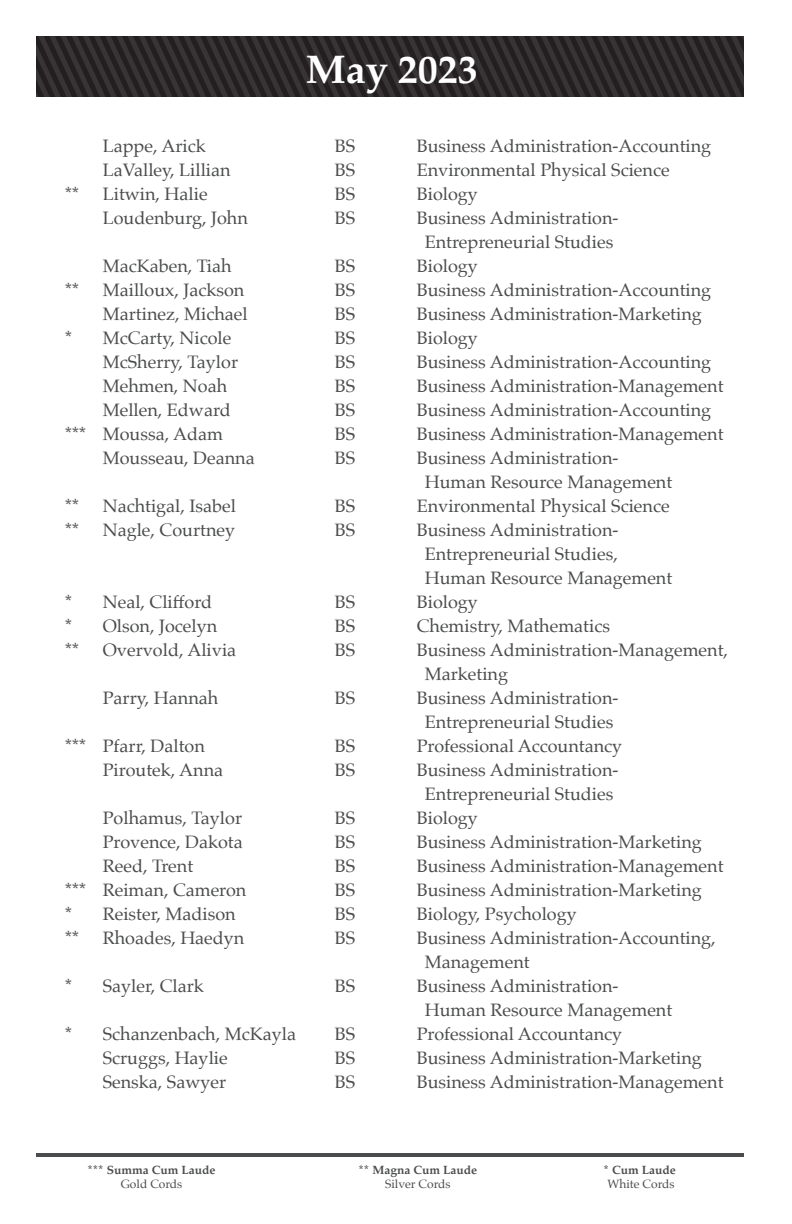
<style>
.page{position:relative;width:792px;height:1224px;background:#fff}
.page>*{position:absolute;margin:0;border:0;box-sizing:border-box;transform-origin:0 0}
.Headline{font:700 40px "Palatino";color:#fff}
.list_of_names{font:18px "Palatino";color:#4b4c4d}
.t1{font:700 12px "Palatino";color:#4b4c4d}
.t2{font:12px "Palatino";color:#4b4c4d}
</style>
<div class="page">
<svg style="left:36px;top:36px;width:708px;height:61px;background:#2d292a"></svg>
<hr style="left:36px;top:1153px;width:708px;height:4px;background:#4b4c4d">
<p class="Headline" style="left:306px;top:36px;width:174px">May 2023</p>
<p class="list_of_names" style="left:103px;top:131px;width:104px">Lappe, Arick</p>
<p class="list_of_names" style="left:335px;top:131px;width:22px">BS</p>
<p class="list_of_names" style="left:417px;top:131px;width:296px">Business Administration-Accounting</p>
<p class="list_of_names" style="left:103px;top:155px;width:129px">LaValley, Lillian</p>
<p class="list_of_names" style="left:335px;top:155px;width:22px">BS</p>
<p class="list_of_names" style="left:417px;top:155px;width:254px">Environmental Physical Science</p>
<p class="list_of_names" style="left:65px;top:179px;width:16px">**</p>
<p class="list_of_names" style="left:103px;top:179px;width:106px">Litwin, Halie</p>
<p class="list_of_names" style="left:335px;top:179px;width:22px">BS</p>
<p class="list_of_names" style="left:417px;top:179px;width:63px">Biology</p>
<p class="list_of_names" style="left:103px;top:203px;width:147px">Loudenburg, John</p>
<p class="list_of_names" style="left:335px;top:203px;width:22px">BS</p>
<p class="list_of_names" style="left:417px;top:203px;width:203px">Business Administration-</p>
<p class="list_of_names" style="left:425px;top:227px;width:190px">Entrepreneurial Studies</p>
<p class="list_of_names" style="left:103px;top:251px;width:130px">MacKaben, Tiah</p>
<p class="list_of_names" style="left:335px;top:251px;width:22px">BS</p>
<p class="list_of_names" style="left:417px;top:251px;width:63px">Biology</p>
<p class="list_of_names" style="left:65px;top:275px;width:16px">**</p>
<p class="list_of_names" style="left:103px;top:275px;width:143px">Mailloux, Jackson</p>
<p class="list_of_names" style="left:335px;top:275px;width:22px">BS</p>
<p class="list_of_names" style="left:417px;top:275px;width:296px">Business Administration-Accounting</p>
<p class="list_of_names" style="left:103px;top:299px;width:146px">Martinez, Michael</p>
<p class="list_of_names" style="left:335px;top:299px;width:22px">BS</p>
<p class="list_of_names" style="left:417px;top:299px;width:287px">Business Administration-Marketing</p>
<p class="list_of_names" style="left:65px;top:323px;width:168px">* McCarty, Nicole</p>
<p class="list_of_names" style="left:335px;top:323px;width:22px">BS</p>
<p class="list_of_names" style="left:417px;top:323px;width:63px">Biology</p>
<p class="list_of_names" style="left:103px;top:347px;width:137px">McSherry, Taylor</p>
<p class="list_of_names" style="left:335px;top:347px;width:22px">BS</p>
<p class="list_of_names" style="left:417px;top:347px;width:296px">Business Administration-Accounting</p>
<p class="list_of_names" style="left:103px;top:371px;width:126px">Mehmen, Noah</p>
<p class="list_of_names" style="left:335px;top:371px;width:22px">BS</p>
<p class="list_of_names" style="left:417px;top:371px;width:308px">Business Administration-Management</p>
<p class="list_of_names" style="left:103px;top:395px;width:130px">Mellen, Edward</p>
<p class="list_of_names" style="left:335px;top:395px;width:22px">BS</p>
<p class="list_of_names" style="left:417px;top:395px;width:296px">Business Administration-Accounting</p>
<p class="list_of_names" style="left:65px;top:419px;width:160px">*** Moussa, Adam</p>
<p class="list_of_names" style="left:335px;top:419px;width:22px">BS</p>
<p class="list_of_names" style="left:417px;top:419px;width:308px">Business Administration-Management</p>
<p class="list_of_names" style="left:103px;top:443px;width:153px">Mousseau, Deanna</p>
<p class="list_of_names" style="left:335px;top:443px;width:22px">BS</p>
<p class="list_of_names" style="left:417px;top:443px;width:203px">Business Administration-</p>
<p class="list_of_names" style="left:425px;top:467px;width:249px">Human Resource Management</p>
<p class="list_of_names" style="left:65px;top:491px;width:16px">**</p>
<p class="list_of_names" style="left:103px;top:491px;width:135px">Nachtigal, Isabel</p>
<p class="list_of_names" style="left:335px;top:491px;width:22px">BS</p>
<p class="list_of_names" style="left:417px;top:491px;width:254px">Environmental Physical Science</p>
<p class="list_of_names" style="left:65px;top:515px;width:16px">**</p>
<p class="list_of_names" style="left:103px;top:515px;width:134px">Nagle, Courtney</p>
<p class="list_of_names" style="left:335px;top:515px;width:22px">BS</p>
<p class="list_of_names" style="left:417px;top:515px;width:203px">Business Administration-</p>
<p class="list_of_names" style="left:425px;top:539px;width:195px">Entrepreneurial Studies,</p>
<p class="list_of_names" style="left:425px;top:563px;width:249px">Human Resource Management</p>
<p class="list_of_names" style="left:65px;top:587px;width:149px">* Neal, Clifford</p>
<p class="list_of_names" style="left:335px;top:587px;width:22px">BS</p>
<p class="list_of_names" style="left:417px;top:587px;width:63px">Biology</p>
<p class="list_of_names" style="left:65px;top:611px;width:154px">* Olson, Jocelyn</p>
<p class="list_of_names" style="left:335px;top:611px;width:22px">BS</p>
<p class="list_of_names" style="left:417px;top:611px;width:195px">Chemistry, Mathematics</p>
<p class="list_of_names" style="left:65px;top:635px;width:16px">**</p>
<p class="list_of_names" style="left:103px;top:635px;width:135px">Overvold, Alivia</p>
<p class="list_of_names" style="left:335px;top:635px;width:22px">BS</p>
<p class="list_of_names" style="left:417px;top:635px;width:313px">Business Administration-Management,</p>
<p class="list_of_names" style="left:425px;top:659px;width:85px">Marketing</p>
<p class="list_of_names" style="left:103px;top:683px;width:117px">Parry, Hannah</p>
<p class="list_of_names" style="left:335px;top:683px;width:22px">BS</p>
<p class="list_of_names" style="left:417px;top:683px;width:203px">Business Administration-</p>
<p class="list_of_names" style="left:425px;top:707px;width:190px">Entrepreneurial Studies</p>
<p class="list_of_names" style="left:65px;top:731px;width:142px">*** Pfarr, Dalton</p>
<p class="list_of_names" style="left:335px;top:731px;width:22px">BS</p>
<p class="list_of_names" style="left:417px;top:731px;width:207px">Professional Accountancy</p>
<p class="list_of_names" style="left:103px;top:755px;width:122px">Piroutek, Anna</p>
<p class="list_of_names" style="left:335px;top:755px;width:22px">BS</p>
<p class="list_of_names" style="left:417px;top:755px;width:203px">Business Administration-</p>
<p class="list_of_names" style="left:425px;top:779px;width:190px">Entrepreneurial Studies</p>
<p class="list_of_names" style="left:103px;top:803px;width:141px">Polhamus, Taylor</p>
<p class="list_of_names" style="left:335px;top:803px;width:22px">BS</p>
<p class="list_of_names" style="left:417px;top:803px;width:63px">Biology</p>
<p class="list_of_names" style="left:103px;top:827px;width:142px">Provence, Dakota</p>
<p class="list_of_names" style="left:335px;top:827px;width:22px">BS</p>
<p class="list_of_names" style="left:417px;top:827px;width:287px">Business Administration-Marketing</p>
<p class="list_of_names" style="left:103px;top:851px;width:92px">Reed, Trent</p>
<p class="list_of_names" style="left:335px;top:851px;width:22px">BS</p>
<p class="list_of_names" style="left:417px;top:851px;width:308px">Business Administration-Management</p>
<p class="list_of_names" style="left:65px;top:875px;width:183px">*** Reiman, Cameron</p>
<p class="list_of_names" style="left:335px;top:875px;width:22px">BS</p>
<p class="list_of_names" style="left:417px;top:875px;width:287px">Business Administration-Marketing</p>
<p class="list_of_names" style="left:65px;top:899px;width:172px">* Reister, Madison</p>
<p class="list_of_names" style="left:335px;top:899px;width:22px">BS</p>
<p class="list_of_names" style="left:417px;top:899px;width:162px">Biology, Psychology</p>
<p class="list_of_names" style="left:65px;top:923px;width:16px">**</p>
<p class="list_of_names" style="left:103px;top:923px;width:143px">Rhoades, Haedyn</p>
<p class="list_of_names" style="left:335px;top:923px;width:22px">BS</p>
<p class="list_of_names" style="left:417px;top:923px;width:301px">Business Administration-Accounting,</p>
<p class="list_of_names" style="left:425px;top:947px;width:106px">Management</p>
<p class="list_of_names" style="left:65px;top:971px;width:141px">* Sayler, Clark</p>
<p class="list_of_names" style="left:335px;top:971px;width:22px">BS</p>
<p class="list_of_names" style="left:417px;top:971px;width:203px">Business Administration-</p>
<p class="list_of_names" style="left:425px;top:995px;width:249px">Human Resource Management</p>
<p class="list_of_names" style="left:65px;top:1019px;width:233px">* Schanzenbach, McKayla</p>
<p class="list_of_names" style="left:335px;top:1019px;width:22px">BS</p>
<p class="list_of_names" style="left:417px;top:1019px;width:207px">Professional Accountancy</p>
<p class="list_of_names" style="left:103px;top:1043px;width:126px">Scruggs, Haylie</p>
<p class="list_of_names" style="left:335px;top:1043px;width:22px">BS</p>
<p class="list_of_names" style="left:417px;top:1043px;width:287px">Business Administration-Marketing</p>
<p class="list_of_names" style="left:103px;top:1067px;width:125px">Senska, Sawyer</p>
<p class="list_of_names" style="left:335px;top:1067px;width:22px">BS</p>
<p class="list_of_names" style="left:417px;top:1067px;width:308px">Business Administration-Management</p>
<p class="t1" style="left:88px;top:1160px;width:129px">*** Summa Cum Laude</p>
<p class="t1" style="left:359px;top:1160px;width:120px">** Magna Cum Laude</p>
<p class="t1" style="left:604px;top:1160px;width:73px">* Cum Laude</p>
<p class="t2" style="left:121px;top:1174px;width:63px">Gold Cords</p>
<p class="t2" style="left:385px;top:1174px;width:67px">Silver Cords</p>
<p class="t2" style="left:607px;top:1174px;width:69px">White Cords</p>
</div>
